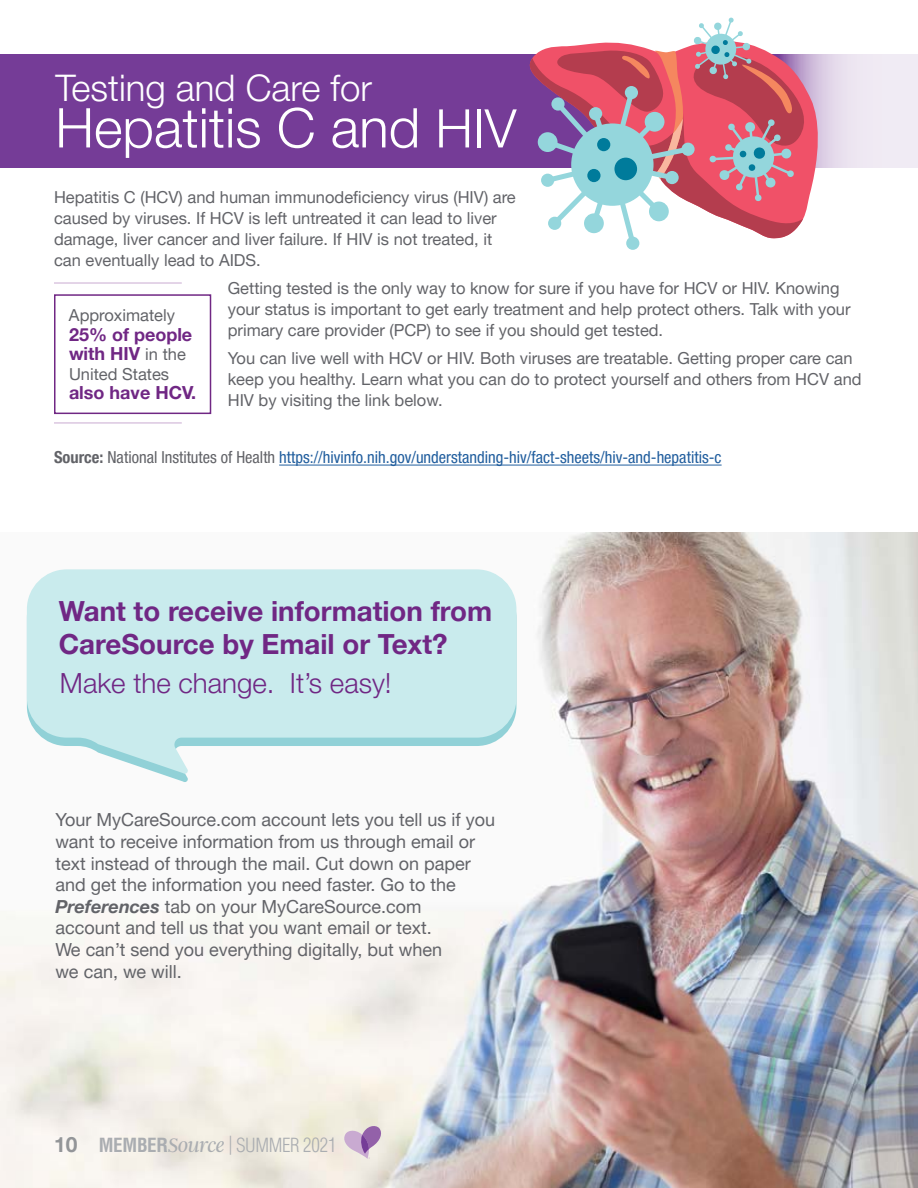
<style>
.page{position:relative;width:918px;height:1188px;background:#fff}
.page>*{position:absolute;margin:0;border:0;box-sizing:border-box;transform-origin:0 0}
.t1{font:300 54.9px "Helvetica Neue LT Pro";color:#fff}
.t2{font:300 36.6px "Helvetica Neue LT Pro";color:#fff}
.t3{font:700 27.75px/33.3px "Helvetica Neue LT Pro";color:#702784}
.t4{font:300 27.75px "Helvetica Neue LT Pro";color:#702784}
.t5{font:700 21px "Helvetica Neue LT Pro";color:#939598}
.t6{font:300 condensed 19.05px "Helvetica LT Pro";letter-spacing:-.02em;color:#aaadb1}
.t7{font:18px/21.6px "Helvetica Neue LT Pro";color:#626368}
.t8{font:700 18px "Helvetica Neue LT Pro";color:#702784}
.t9{font:16.5px/21px "Helvetica Neue LT Pro";color:#626368}
.t10{font:condensed 16.5px "Helvetica Neue LT Pro";color:#215e9e}
.s1{font-size:53.25px}
.s2{font-weight:400;font-size:16.5px;color:#626368}
.s3{font-weight:700;color:#626368}
.s4{color:#626368}
.s5{font-weight:700;font-style:italic}
.s6{font-weight:700}
.s7{font-family:"Argent CF";font-style:italic;font-stretch:normal;font-size:21.45px}
</style>
<div class="page">
<img style="left:0;top:532px;width:918px;height:656px">
<svg style="left:27px;top:775px;width:489px;height:7px"></svg>
<svg style="left:27px;top:569px;width:489px;height:206px;background:#cdeced"></svg>
<svg style="left:344px;top:1126px;width:37px;height:33px"></svg>
<hr style="left:54px;top:423px;width:128px;height:1px;background:#c9aad1">
<hr style="left:54px;top:283px;width:128px;height:1px;background:#c9aad1">
<div style="left:54px;top:294px;width:157px;height:120px;border:2px solid #702784"></div>
<hr style="left:279px;top:465px;width:443px;height:1px;background:#215e9e">
<div style="left:0;top:54px;width:918px;height:113px;background:#753c97"></div>
<svg style="left:818px;top:54px;width:100px;height:113px;background:#ebe3f0"></svg>
<svg style="left:810px;top:54px;width:8px;height:139px"></svg>
<div style="left:626px;top:237px;width:13px;height:13px;background:#94d6dc;border-radius:50%"></div>
<svg style="left:530px;top:17px;width:280px;height:227px"></svg>
<h2 class="t2" style="left:55px;top:65px;width:318px">Testing and Care for</h2>
<h2 class="t1" style="left:55px;top:94px;width:462px">Hepatitis C and <span class="s1">HIV</span></h2>
<p class="t9" style="left:54px;top:186px;width:463px">Hepatitis C (HCV) and human immunodeficiency virus (HIV) are caused by viruses. If HCV is left untreated it can lead to liver damage, liver cancer and liver failure. If HIV is not treated, it can eventually lead to AIDS.</p>
<p class="t9" style="left:228px;top:277px;width:613px">Getting tested is the only way to know for sure if you have for HCV or HIV. Knowing</p>
<p class="t9" style="left:69px;top:304px;width:108px">Approximately</p>
<p class="t9" style="left:228px;top:298px;width:624px">your status is important to get early treatment and help protect others. Talk with your</p>
<p class="t8" style="left:69px;top:323px;width:125px">25% of people</p>
<p class="t9" style="left:228px;top:319px;width:437px">primary care provider (PCP) to see if you should get tested.</p>
<p class="t8" style="left:69px;top:343px;width:118px">with HIV <span class="s2">in the</span></p>
<p class="t9" style="left:228px;top:347px;width:626px">You can live well with HCV or HIV. Both viruses are treatable. Getting proper care can</p>
<p class="t9" style="left:69px;top:363px;width:102px">United States</p>
<p class="t9" style="left:228px;top:368px;width:635px">keep you healthy. Learn what you can do to protect yourself and others from HCV and</p>
<p class="t8" style="left:69px;top:382px;width:129px">also have HCV.</p>
<p class="t9" style="left:228px;top:389px;width:216px">HIV by visiting the link below.</p>
<p class="t10" style="left:54px;top:448px;width:669px"><span class="s3">Source:</span> <span class="s4">National Institutes of Health</span> https://hivinfo.nih.gov/understanding-hiv/fact-sheets/hiv-and-hepatitis-c</p>
<h2 class="t3" style="left:59px;top:594px;width:435px">Want to receive information from<br>CareSource by Email or Text?</h2>
<h2 class="t4" style="left:60px;top:666px;width:333px">Make the change. It’s easy!</h2>
<p class="t7" style="left:55px;top:809px;width:441px">Your MyCareSource.com account lets you tell us if you want to receive information from us through email or text instead of through the mail. Cut down on paper and get the information you need faster. Go to the <span class="s5">Preferences</span> tab on your MyCareSource.com<br>account and tell us that you want email or text.<br>We can’t send you everything digitally, but when<br>we can, we will.</p>
<p class="t5" style="left:54px;top:1132px;width:25px">10</p>
<p class="t6" style="left:99px;top:1133px;width:239px"><span class="s6">MEMBER</span><span class="s7">Source</span> | SUMMER 2021</p>
</div>
